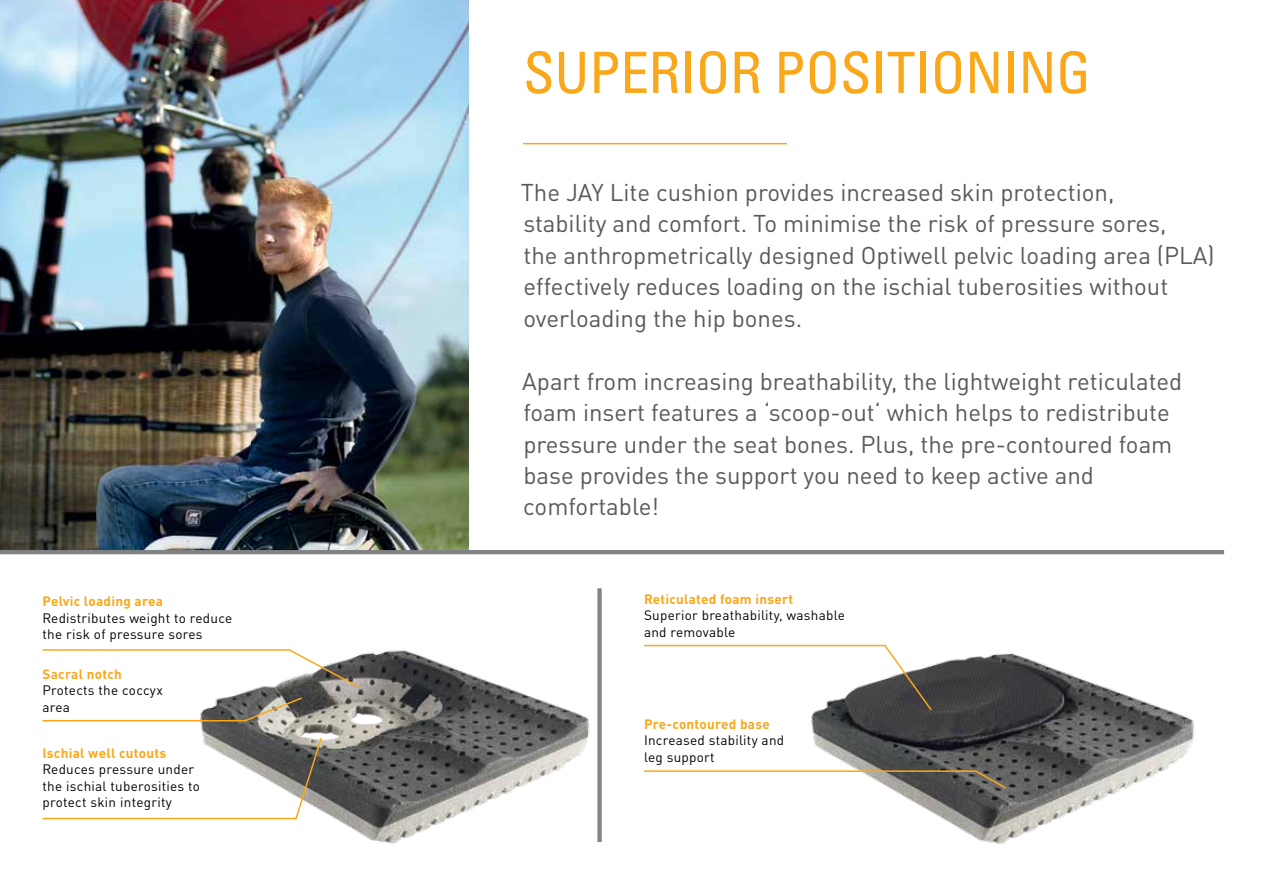
<style>
.page{position:relative;width:1263px;height:893px;background:#fff}
.page>*{position:absolute;margin:0;border:0;box-sizing:border-box;transform-origin:0 0}
.t1{font:condensed 57px "Univers Com 57";letter-spacing:-.005em;color:#faa81a}
.t2{font:24px/31.5px "DINOT";color:#58595b}
.t3{font:13.5px/16.5px "DINOT";letter-spacing:.02em;color:#000}
.t4{font:700 13.5px "DINOT";letter-spacing:.02em;color:#faa81a}
</style>
<div class="page">
<img style="left:200px;top:650px;width:390px;height:194px">
<img style="left:713px;top:554px;width:511px;height:290px">
<div style="left:597px;top:588px;width:5px;height:254px;background:#808285"></div>
<img style="left:0;top:0;width:469px;height:550px">
<hr style="left:0;top:550px;width:1224px;height:4px;background:#808285">
<svg style="left:42px;top:696px;width:262px;height:26px"></svg>
<svg style="left:42px;top:736px;width:281px;height:84px"></svg>
<svg style="left:644px;top:644px;width:289px;height:68px"></svg>
<svg style="left:644px;top:770px;width:364px;height:20px"></svg>
<hr style="left:523px;top:143px;width:264px;height:1px;background:#faa81a">
<svg style="left:42px;top:649px;width:318px;height:40px"></svg>
<p class="t4" style="left:43px;top:592px;width:122px">Pelvic loading area</p>
<p class="t3" style="left:43px;top:609px;width:191px">Redistributes weight to reduce the risk of pressure sores</p>
<p class="t4" style="left:43px;top:665px;width:81px">Sacral notch</p>
<p class="t3" style="left:43px;top:682px;width:122px">Protects the coccyx area</p>
<p class="t4" style="left:43px;top:744px;width:125px">Ischial well cutouts</p>
<p class="t3" style="left:43px;top:761px;width:159px">Reduces pressure under the ischial tuberosities to protect skin integrity</p>
<h1 class="t1" style="left:523px;top:37px;width:126px">SU PERIOR</h1>
<h1 class="t1" style="left:774px;top:37px;width:125px">POSITIONING</h1>
<p class="t2" style="left:521px;top:176px;width:695px">The JAY Lite cushion provides increased skin protection,<br>stability and comfort. To minimise the risk of pressure sores,<br>the anthropmetrically designed Optiwell pelvic loading area (PLA) effectively reduces loading on the ischial tuberosities without overloading the hip bones.</p>
<p class="t2" style="left:522px;top:365px;width:661px">Apart from increasing breathability, the lightweight reticulated foam insert features a ‘scoop-out‘ which helps to redistribute pressure under the seat bones. Plus, the pre-contoured foam base provides the support you need to keep active and comfortable!</p>
<p class="t4" style="left:644px;top:590px;width:151px">Reticulated foam insert</p>
<p class="t3" style="left:644px;top:607px;width:202px">Superior breathability, washable and removable</p>
<p class="t4" style="left:644px;top:715px;width:127px">Pre-contoured base</p>
<p class="t3" style="left:644px;top:732px;width:142px">Increased stability and leg support</p>
</div>
